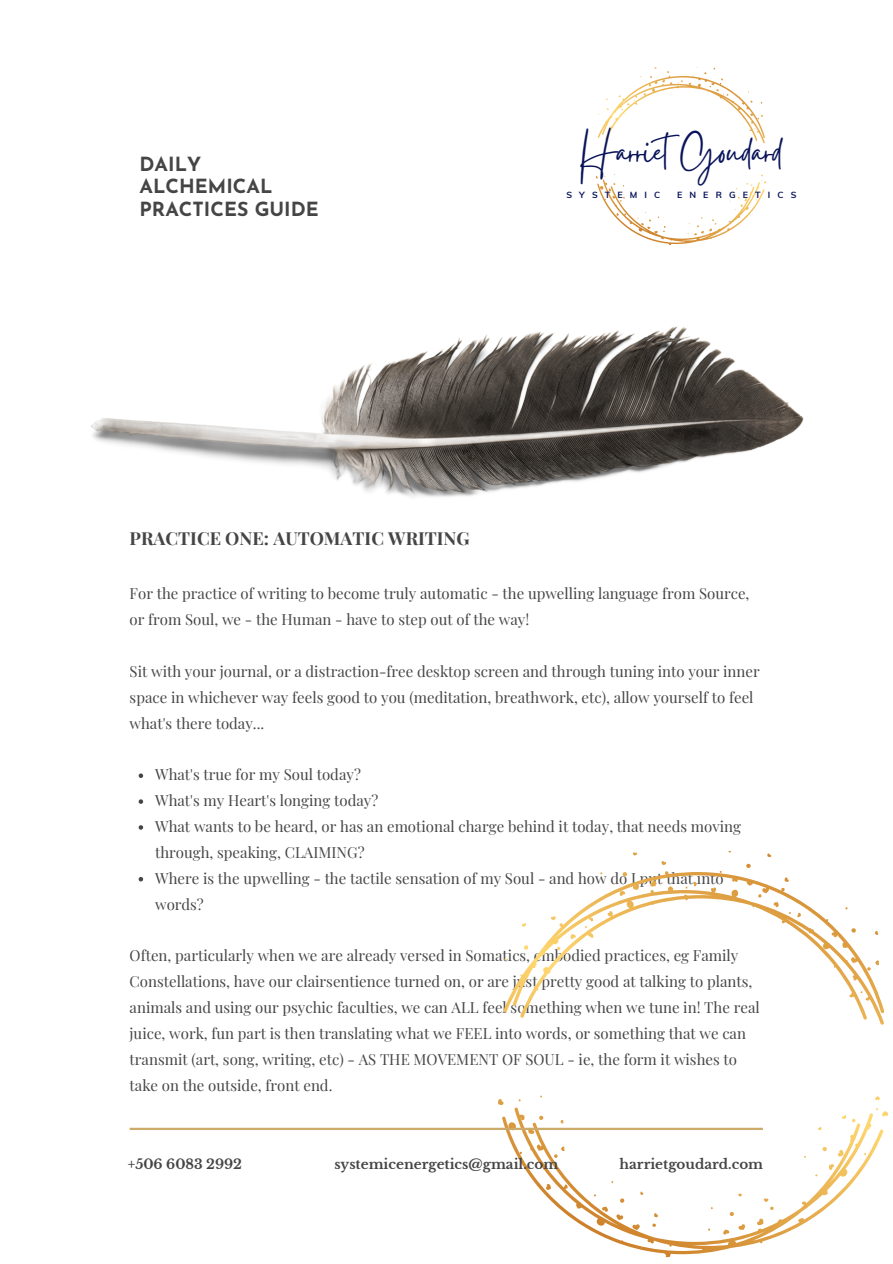
<style>
.page{position:relative;width:893px;height:1264px;background:#fff}
.page>*{position:absolute;margin:0;border:0;box-sizing:border-box;transform-origin:0 0}
.t1{font:44.55px "Gistesy";color:#081359}
.t2{font:700 19.5px/22.5px "Josefin Sans";color:#454545}
.t3{font:700 18px "Playfair Display";color:#454545}
.t4{font:15px/25.8px "Playfair Display";color:#454545}
.t5{font:700 13.5px "Libre Baskerville";color:#454545}
.t6{font:700 8.85px "Muli";letter-spacing:.8em;color:#081359}
</style>
<div class="page">
<svg style="left:139px;top:773px;width:4px;height:5px"></svg>
<svg style="left:139px;top:799px;width:4px;height:4px"></svg>
<svg style="left:139px;top:825px;width:4px;height:4px"></svg>
<svg style="left:139px;top:877px;width:4px;height:4px"></svg>
<img style="left:91px;top:326px;width:712px;height:171px">
<svg style="left:503px;top:871px;width:382px;height:153px"></svg>
<svg style="left:499px;top:1107px;width:384px;height:151px"></svg>
<svg style="left:551px;top:916px;width:4px;height:4px"></svg>
<svg style="left:522px;top:923px;width:4px;height:3px"></svg>
<svg style="left:570px;top:934px;width:6px;height:5px"></svg>
<svg style="left:524px;top:945px;width:4px;height:4px"></svg>
<svg style="left:557px;top:946px;width:3px;height:4px"></svg>
<svg style="left:661px;top:861px;width:5px;height:4px"></svg>
<svg style="left:632px;top:852px;width:5px;height:3px"></svg>
<svg style="left:693px;top:881px;width:4px;height:5px"></svg>
<svg style="left:649px;top:880px;width:7px;height:6px"></svg>
<svg style="left:622px;top:872px;width:5px;height:4px"></svg>
<svg style="left:784px;top:877px;width:4px;height:5px"></svg>
<svg style="left:767px;top:853px;width:4px;height:4px"></svg>
<svg style="left:797px;top:912px;width:4px;height:5px"></svg>
<svg style="left:773px;top:902px;width:5px;height:5px"></svg>
<svg style="left:746px;top:863px;width:4px;height:5px"></svg>
<svg style="left:874px;top:930px;width:4px;height:5px"></svg>
<svg style="left:867px;top:960px;width:12px;height:10px"></svg>
<svg style="left:851px;top:928px;width:4px;height:4px"></svg>
<svg style="left:560px;top:1119px;width:3px;height:4px"></svg>
<svg style="left:545px;top:1183px;width:6px;height:6px"></svg>
<svg style="left:498px;top:1099px;width:6px;height:6px"></svg>
<svg style="left:528px;top:1129px;width:6px;height:5px"></svg>
<svg style="left:554px;top:1146px;width:10px;height:11px"></svg>
<svg style="left:539px;top:1115px;width:4px;height:4px"></svg>
<svg style="left:508px;top:1121px;width:8px;height:9px"></svg>
<svg style="left:654px;top:1212px;width:4px;height:5px"></svg>
<svg style="left:602px;top:1206px;width:6px;height:5px"></svg>
<svg style="left:632px;top:1224px;width:8px;height:6px"></svg>
<svg style="left:616px;top:1214px;width:7px;height:6px"></svg>
<svg style="left:652px;top:1223px;width:4px;height:3px"></svg>
<svg style="left:620px;top:1198px;width:4px;height:4px"></svg>
<svg style="left:723px;top:1229px;width:6px;height:5px"></svg>
<svg style="left:756px;top:1218px;width:7px;height:7px"></svg>
<svg style="left:738px;top:1224px;width:7px;height:5px"></svg>
<svg style="left:763px;top:1198px;width:10px;height:11px"></svg>
<svg style="left:729px;top:1211px;width:4px;height:5px"></svg>
<svg style="left:817px;top:1126px;width:4px;height:4px"></svg>
<svg style="left:828px;top:1163px;width:6px;height:6px"></svg>
<svg style="left:875px;top:1096px;width:4px;height:4px"></svg>
<svg style="left:837px;top:1149px;width:6px;height:7px"></svg>
<svg style="left:841px;top:1114px;width:14px;height:8px"></svg>
<svg style="left:875px;top:1108px;width:13px;height:8px"></svg>
<svg style="left:822px;top:1146px;width:4px;height:5px"></svg>
<hr style="left:130px;top:1127px;width:632px;height:2px;background:#cbaa6a">
<svg style="left:597px;top:67px;width:168px;height:76px"></svg>
<svg style="left:595px;top:174px;width:171px;height:72px"></svg>
<h2 class="t2" style="left:139px;top:154px;width:181px">DAILY<br>ALCHEMICAL<br>PRACTICES GUIDE</h2>
<h1 class="t1" style="left:581px;top:120px;width:203px">HarrietGoudard</h1>
<p class="t6" style="left:566px;top:189px;width:95px">SYSTEMIC</p>
<p class="t6" style="left:677px;top:189px;width:121px">ENERGETICS</p>
<p class="t3" style="left:130px;top:525px;width:341px">PRACTICE ONE: AUTOMATIC WRITING</p>
<p class="t4" style="left:130px;top:580px;width:621px">For the practice of writing to become truly automatic - the upwelling language from Source, or from Soul, we - the Human - have to step out of the way!</p>
<p class="t4" style="left:130px;top:657px;width:631px">Sit with your journal, or a distraction-free desktop screen and through tuning into your inner space in whichever way feels good to you (meditation, breathwork, etc), allow yourself to feel what's there today...</p>
<p class="t4" style="left:155px;top:761px;width:587px">What's true for my Soul today?<br>What's my Heart's longing today?<br>What wants to be heard, or has an emotional charge behind it today, that needs moving through, speaking, CLAIMING?<br>Where is the upwelling - the tactile sensation of my Soul - and how do I put that into words?</p>
<p class="t4" style="left:130px;top:942px;width:631px">Often, particularly when we are already versed in Somatics, embodied practices, eg Family Constellations, have our clairsentience turned on, or are just pretty good at talking to plants, animals and using our psychic faculties, we can ALL feel something when we tune in! The real juice, work, fun part is then translating what we FEEL into words, or something that we can transmit (art, song, writing, etc) - AS THE MOVEMENT OF SOUL - ie, the form it wishes to take on the outside, front end.</p>
<p class="t5" style="left:128px;top:1155px;width:116px">+506 6083 2992</p>
<p class="t5" style="left:334px;top:1155px;width:225px">systemicenergetics@gmail.com</p>
<p class="t5" style="left:619px;top:1155px;width:145px">harrietgoudard.com</p>
</div>
